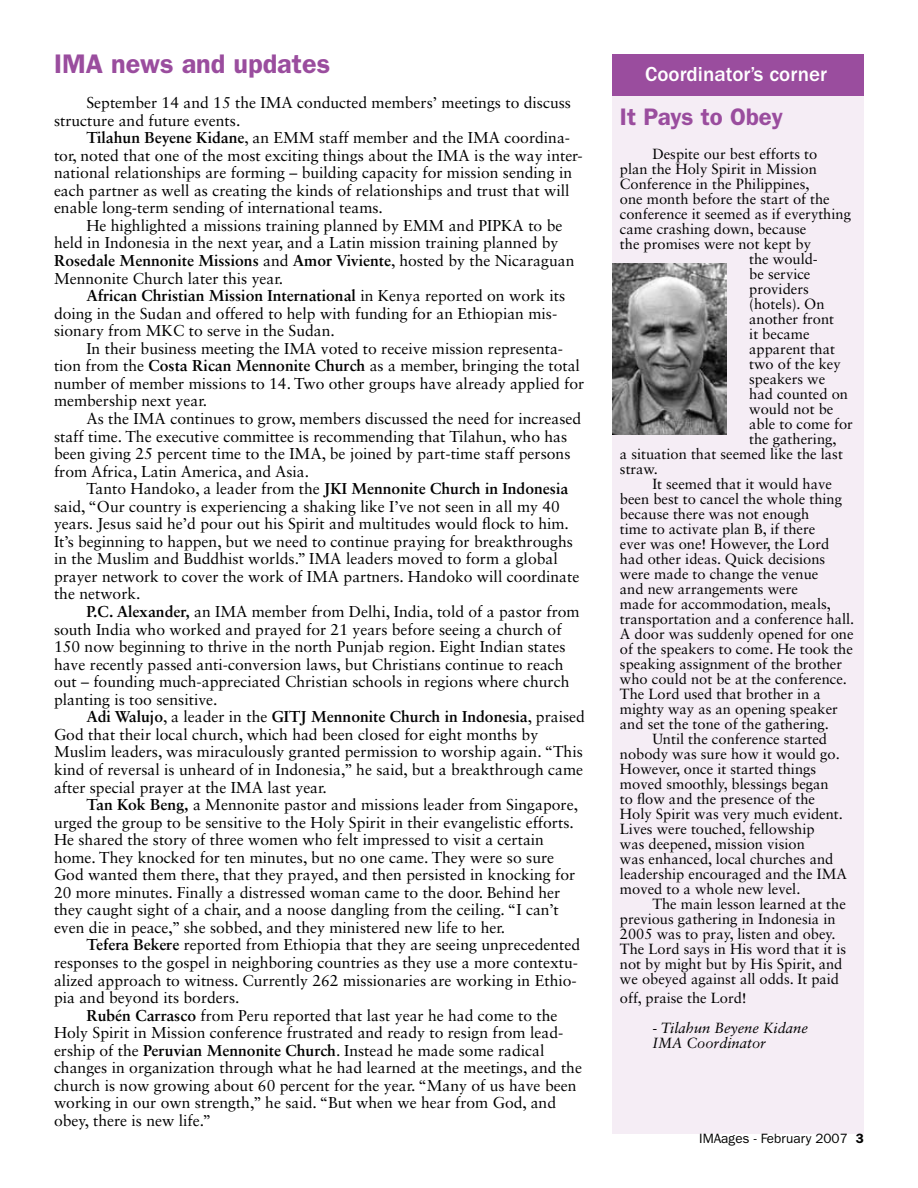
<style>
.page{position:relative;width:918px;height:1188px;background:#fff}
.page>*{position:absolute;margin:0;border:0;box-sizing:border-box;transform-origin:0 0}
.t1{font:600 27px "ITC Franklin Gothic Std";color:#9a4d9e}
.t2{font:600 24px "ITC Franklin Gothic Std";color:#9a4d9e}
.t3{font:500 21px "ITC Franklin Gothic Std";color:#fff}
.t4{font:15.75px/17.5px "Sabon LT Std";color:#000}
.t5{font:14.7px "Sabon LT Std";color:#000}
.t6{font:italic 14.7px/15px "Sabon LT Std";color:#000}
.t7{font:13.5px "ITC Franklin Gothic Std";color:#000}
.s1{font-weight:700}
.s2{font-weight:600}
</style>
<div class="page">
<div style="left:612px;top:94px;width:252px;height:1040px;background:#f5edf5"></div>
<div style="left:612px;top:54px;width:252px;height:41px;background:#9a4d9e"></div>
<img style="left:612px;top:264px;width:114px;height:171px">
<h1 class="t1" style="left:54px;top:47px;width:278px">IMA news and updates</h1>
<p class="t4" style="left:54px;top:94px;width:519px;text-indent:32px">September 14 and 15 the IMA conducted members’ meetings to discuss structure and future events.</p>
<p class="t4" style="left:54px;top:129px;width:530px;text-indent:32px"><span class="s1">Tilahun Beyene Kidane</span>, an EMM staff member and the IMA coordina&shy;tor, noted that one of the most exciting things about the IMA is the way inter&shy;national relationships are forming – building capacity for mission sending in each partner as well as creating the kinds of relationships and trust that will enable long-term sending of international teams.</p>
<p class="t4" style="left:54px;top:217px;width:522px;text-indent:32px">He highlighted a missions training planned by EMM and PIPKA to be held in Indonesia in the next year, and a Latin mission training planned by <span class="s1">Rosedale Mennonite Missions</span> and <span class="s1">Amor Viviente</span>, hosted by the Nicaraguan Mennonite Church later this year.</p>
<p class="t4" style="left:54px;top:287px;width:513px;text-indent:32px"><span class="s1">African Christian Mission International</span> in Kenya reported on work its doing in the Sudan and offered to help with funding for an Ethiopian mis&shy;sionary from MKC to serve in the Sudan.</p>
<p class="t4" style="left:54px;top:339px;width:532px;text-indent:32px">In their business meeting the IMA voted to receive mission representa&shy;tion from the <span class="s1">Costa Rican Mennonite Church</span> as a member, bringing the total number of member missions to 14. Two other groups have already applied for membership next year.</p>
<p class="t4" style="left:54px;top:410px;width:529px;text-indent:32px">As the IMA continues to grow, members discussed the need for increased staff time. The executive committee is recommending that Tilahun, who has been giving 25 percent time to the IMA, be joined by part-time staff persons from Africa, Latin America, and Asia.</p>
<p class="t4" style="left:54px;top:480px;width:527px;text-indent:32px">Tanto Handoko, a leader from the <span class="s1">JKI Mennonite Church in Indonesia </span>said, “Our country is experiencing a shaking like I’ve not seen in all my 40 years. Jesus said he’d pour out his Spirit and multitudes would flock to him.<br>It’s beginning to happen, but we need to continue praying for breakthroughs in the Muslim and Buddhist worlds.” IMA leaders moved to form a global prayer network to cover the work of IMA partners. Handoko will coordinate the network.</p>
<p class="t4" style="left:54px;top:603px;width:527px;text-indent:32px"><span class="s1">P.C. Alexander,</span> an IMA member from Delhi, India, told of a pastor from south India who worked and prayed for 21 years before seeing a church of 150 now beginning to thrive in the north Punjab region. Eight Indian states have recently passed anti-conversion laws, but Christians continue to reach out – founding much-appreciated Christian schools in regions where church planting is too sensitive.</p>
<p class="t4" style="left:54px;top:708px;width:533px;text-indent:32px"><span class="s1">Adi Walujo</span>, a leader in the <span class="s1">GITJ Mennonite Church in Indonesia</span>, praised God that their local church, which had been closed for eight months by Muslim leaders, was miraculously granted permission to worship again. “This kind of reversal is unheard of in Indonesia,” he said, but a breakthrough came after special prayer at the IMA last year.</p>
<p class="t4" style="left:54px;top:796px;width:526px;text-indent:32px"><span class="s1">Tan Kok Beng,</span> a Mennonite pastor and missions leader from Singapore, urged the group to be sensitive to the Holy Spirit in their evangelistic efforts.<br>He shared the story of three women who felt impressed to visit a certain home. They knocked for ten minutes, but no one came. They were so sure God wanted them there, that they prayed, and then persisted in knocking for 20 more minutes. Finally a distressed woman came to the door. Behind her they caught sight of a chair, and a noose dangling from the ceiling. “I can’t even die in peace,” she sobbed, and they ministered new life to her.</p>
<p class="t4" style="left:54px;top:936px;width:528px;text-indent:32px"><span class="s1">Tefera Bekere</span> reported from Ethiopia that they are seeing unprecedented responses to the gospel in neighboring countries as they use a more contextu&shy;alized approach to witness. Currently 262 missionaries are working in Ethio&shy;pia and beyond its borders.</p>
<p class="t4" style="left:54px;top:1006px;width:530px;text-indent:32px"><span class="s1">Rubén Carrasco</span> from Peru reported that last year he had come to the Holy Spirit in Mission conference frustrated and ready to resign from lead&shy;ership of the <span class="s1">Peruvian Mennonite Church</span>. Instead he made some radical changes in organization through what he had learned at the meetings, and the church is now growing about 60 percent for the year. “Many of us have been working in our own strength,” he said. “But when we hear from God, and obey, there is new life.”</p>
<h3 class="t3" style="left:645px;top:62px;width:183px">Coordinator’s corner</h3>
<h2 class="t2" style="left:620px;top:103px;width:164px">It Pays to Obey</h2>
<p class="t5" style="left:652px;top:145px;width:166px">Despite our best efforts to</p>
<p class="t5" style="left:620px;top:160px;width:198px">plan the Holy Spirit in Mission</p>
<p class="t5" style="left:620px;top:175px;width:191px">Conference in the Philippines,</p>
<p class="t5" style="left:620px;top:190px;width:211px">one month before the start of the</p>
<p class="t5" style="left:620px;top:205px;width:233px">conference it seemed as if everything</p>
<p class="t5" style="left:620px;top:220px;width:188px">came crashing down, because</p>
<p class="t5" style="left:620px;top:235px;width:193px">the promises were not kept by</p>
<p class="t5" style="left:749px;top:250px;width:70px">the would-</p>
<p class="t5" style="left:749px;top:265px;width:63px">be service</p>
<p class="t5" style="left:749px;top:280px;width:61px">providers</p>
<p class="t5" style="left:749px;top:295px;width:77px">(hotels). On</p>
<p class="t5" style="left:749px;top:310px;width:86px">another front</p>
<p class="t5" style="left:749px;top:325px;width:62px">it became</p>
<p class="t5" style="left:749px;top:340px;width:87px">apparent that</p>
<p class="t5" style="left:749px;top:355px;width:93px">two of the key</p>
<p class="t5" style="left:749px;top:370px;width:77px">speakers we</p>
<p class="t5" style="left:749px;top:385px;width:100px">had counted on</p>
<p class="t5" style="left:749px;top:400px;width:86px">would not be</p>
<p class="t5" style="left:749px;top:415px;width:105px">able to come for</p>
<p class="t5" style="left:749px;top:430px;width:89px">the gathering,</p>
<p class="t5" style="left:620px;top:445px;width:224px">a situation that seemed like the last</p>
<p class="t5" style="left:620px;top:460px;width:39px">straw.</p>
<p class="t5" style="left:652px;top:475px;width:181px">It seemed that it would have</p>
<p class="t5" style="left:620px;top:490px;width:224px">been best to cancel the whole thing</p>
<p class="t5" style="left:620px;top:505px;width:191px">because there was not enough</p>
<p class="t5" style="left:620px;top:520px;width:197px">time to activate plan B, if there</p>
<p class="t5" style="left:620px;top:535px;width:211px">ever was one! However, the Lord</p>
<p class="t5" style="left:620px;top:550px;width:207px">had other ideas. Quick decisions</p>
<p class="t5" style="left:620px;top:565px;width:200px">were made to change the venue</p>
<p class="t5" style="left:620px;top:580px;width:180px">and new arrangements were</p>
<p class="t5" style="left:620px;top:595px;width:212px">made for accommodation, meals,</p>
<p class="t5" style="left:620px;top:610px;width:236px">transportation and a conference hall.</p>
<p class="t5" style="left:620px;top:625px;width:235px">A door was suddenly opened for one</p>
<p class="t5" style="left:620px;top:640px;width:235px">of the speakers to come. He took the</p>
<p class="t5" style="left:620px;top:655px;width:224px">speaking assignment of the brother</p>
<p class="t5" style="left:620px;top:670px;width:229px">who could not be at the conference.</p>
<p class="t5" style="left:620px;top:685px;width:202px">The Lord used that brother in a</p>
<p class="t5" style="left:620px;top:700px;width:220px">mighty way as an opening speaker</p>
<p class="t5" style="left:620px;top:715px;width:211px">and set the tone of the gathering.</p>
<p class="t5" style="left:652px;top:730px;width:176px">Until the conference started</p>
<p class="t5" style="left:620px;top:745px;width:221px">nobody was sure how it would go.</p>
<p class="t5" style="left:620px;top:760px;width:198px">However, once it started things</p>
<p class="t5" style="left:620px;top:775px;width:210px">moved smoothly, blessings began</p>
<p class="t5" style="left:620px;top:790px;width:197px">to flow and the presence of the</p>
<p class="t5" style="left:620px;top:805px;width:224px">Holy Spirit was very much evident.</p>
<p class="t5" style="left:620px;top:820px;width:196px">Lives were touched, fellowship</p>
<p class="t5" style="left:620px;top:835px;width:186px">was deepened, mission vision</p>
<p class="t5" style="left:620px;top:850px;width:215px">was enhanced, local churches and</p>
<p class="t5" style="left:620px;top:865px;width:229px">leadership encouraged and the IMA</p>
<p class="t5" style="left:620px;top:880px;width:182px">moved to a whole new level.</p>
<p class="t5" style="left:652px;top:895px;width:195px">The main lesson learned at the</p>
<p class="t5" style="left:620px;top:910px;width:217px">previous gathering in Indonesia in</p>
<p class="t5" style="left:620px;top:925px;width:217px">2005 was to pray, listen and obey.</p>
<p class="t5" style="left:620px;top:940px;width:228px">The Lord says in His word that it is</p>
<p class="t5" style="left:620px;top:955px;width:224px">not by might but by His Spirit, and</p>
<p class="t5" style="left:620px;top:970px;width:221px">we obeyed against all odds. It paid</p>
<p class="t5" style="left:620px;top:989px;width:128px">off, praise the Lord!</p>
<p class="t6" style="left:652px;top:1020px;width:157px">- Tilahun Beyene Kidane<br>IMA Coordinator</p>
<p class="t7" style="left:699px;top:1131px;width:166px">IMAages - February 2007 <span class="s2">3</span></p>
</div>
